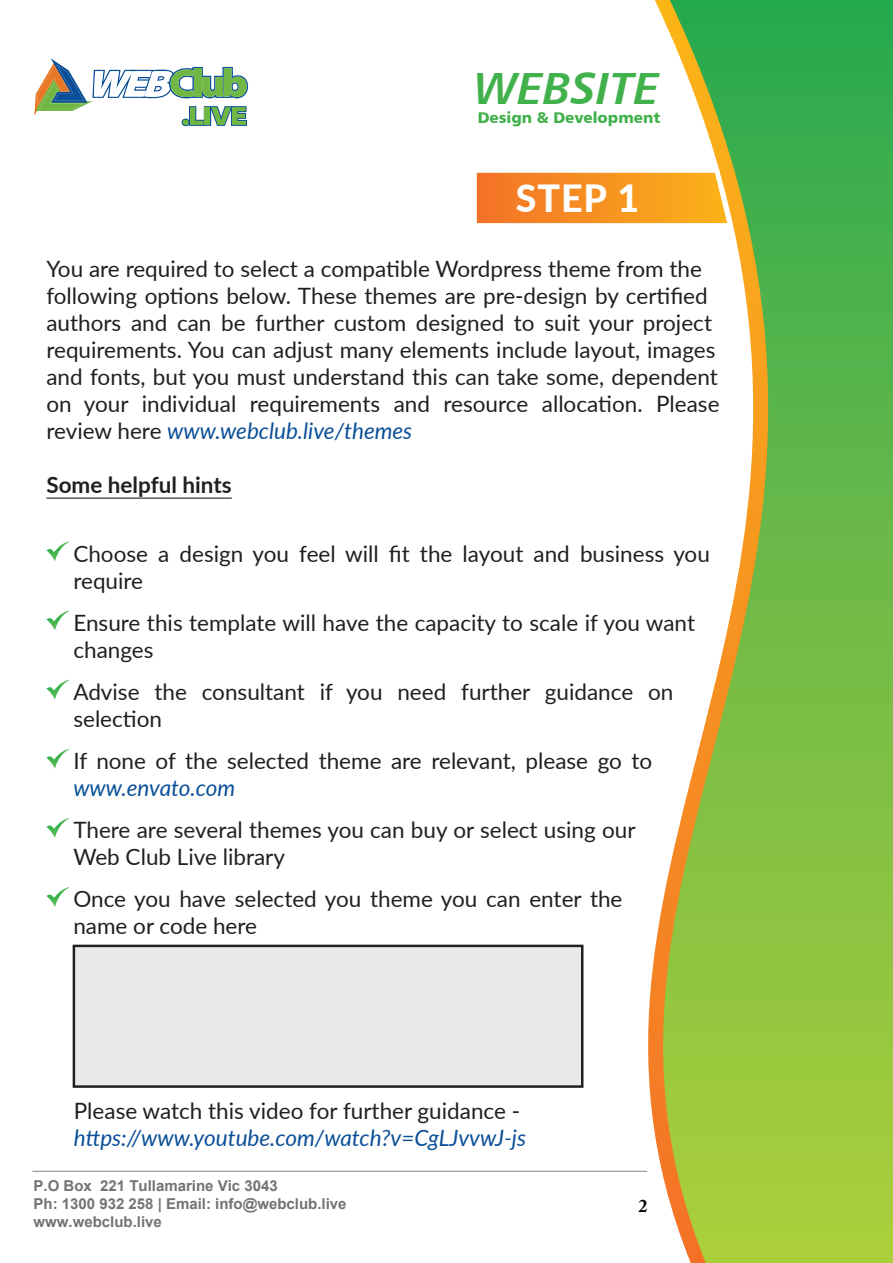
<style>
.page{position:relative;width:893px;height:1263px;background:#fff}
.page>*{position:absolute;margin:0;border:0;box-sizing:border-box;transform-origin:0 0}
.t1{font:45px "Humanist 777 BT Bold Italic B";color:#41b14c}
.t2{font:800 37.5px "Lato";color:#fff}
.t3{font:22.5px/27px "Lato";color:#231f20}
.t4{font:italic 22.5px "Lato";color:#0a4f98}
.t5{font:700 22.5px "Lato";color:#231f20}
.t6{font:700 18px "Adobe Caslon Pro";color:#040503}
.t7{font:15.45px "Humanist 777 BT Black B";color:#41b14c}
.t8{font:700 15px/18px "Arial";color:#717375}
.s1{font-style:italic;color:#0a4f98}
</style>
<div class="page">
<hr style="left:32px;top:1171px;width:615px;height:1px;background:#808385">
<svg style="left:536px;top:0;width:357px;height:1263px"></svg>
<svg style="left:34px;top:58px;width:214px;height:68px"></svg>
<svg style="left:477px;top:173px;width:250px;height:50px;background:#f69324"></svg>
<hr style="left:46px;top:497px;width:186px;height:2px;background:#231f20">
<svg style="left:46px;top:541px;width:24px;height:20px"></svg>
<svg style="left:46px;top:611px;width:23px;height:19px"></svg>
<svg style="left:46px;top:680px;width:24px;height:19px"></svg>
<svg style="left:46px;top:749px;width:24px;height:20px"></svg>
<svg style="left:46px;top:818px;width:24px;height:20px"></svg>
<svg style="left:46px;top:887px;width:24px;height:20px"></svg>
<div style="left:73px;top:945px;width:510px;height:143px;background:#e8e9e9;border:2px solid #231f20"></div>
<h1 class="t1" style="left:474px;top:59px;width:186px">WEBSITE</h1>
<p class="t7" style="left:478px;top:107px;width:184px">Design &amp; Development</p>
<h2 class="t2" style="left:516px;top:171px;width:125px">STEP 1</h2>
<p class="t3" style="left:46px;top:254px;width:675px">You are required to select a compatible Wordpress theme from the following options below. These themes are pre-design by certified authors and can be further custom designed to suit your project requirements. You can adjust many elements include layout, images and fonts, but you must understand this can take some, dependent on your individual requirements and resource allocation. Please review here <span class="s1">www.webclub.live/themes</span></p>
<p class="t5" style="left:46px;top:468px;width:187px">Some helpful hints</p>
<p class="t3" style="left:73px;top:539px;width:638px">Choose a design you feel will fit the layout and business you require</p>
<p class="t3" style="left:73px;top:608px;width:623px">Ensure this template will have the capacity to scale if you want changes</p>
<p class="t3" style="left:73px;top:677px;width:601px">Advise the consultant if you need further guidance on selection</p>
<p class="t3" style="left:73px;top:746px;width:580px">If none of the selected theme are relevant, please go to</p>
<p class="t4" style="left:73px;top:772px;width:163px">www.envato.com</p>
<p class="t3" style="left:73px;top:815px;width:564px">There are several themes you can buy or select using our<br>Web Club Live library</p>
<p class="t3" style="left:73px;top:884px;width:551px">Once you have selected you theme you can enter the name or code here</p>
<p class="t3" style="left:74px;top:1096px;width:448px">Please watch this video for further guidance -</p>
<p class="t4" style="left:74px;top:1122px;width:454px">https://www.youtube.com/watch?v=CgLJvvwJ-js</p>
<p class="t8" style="left:34px;top:1176px;width:315px">P.O Box 221 Tullamarine Vic 3043<br>Ph: 1300 932 258 | Email: info@webclub.live www.webclub.live</p>
<p class="t6" style="left:639px;top:1195px;width:10px">2</p>
</div>
